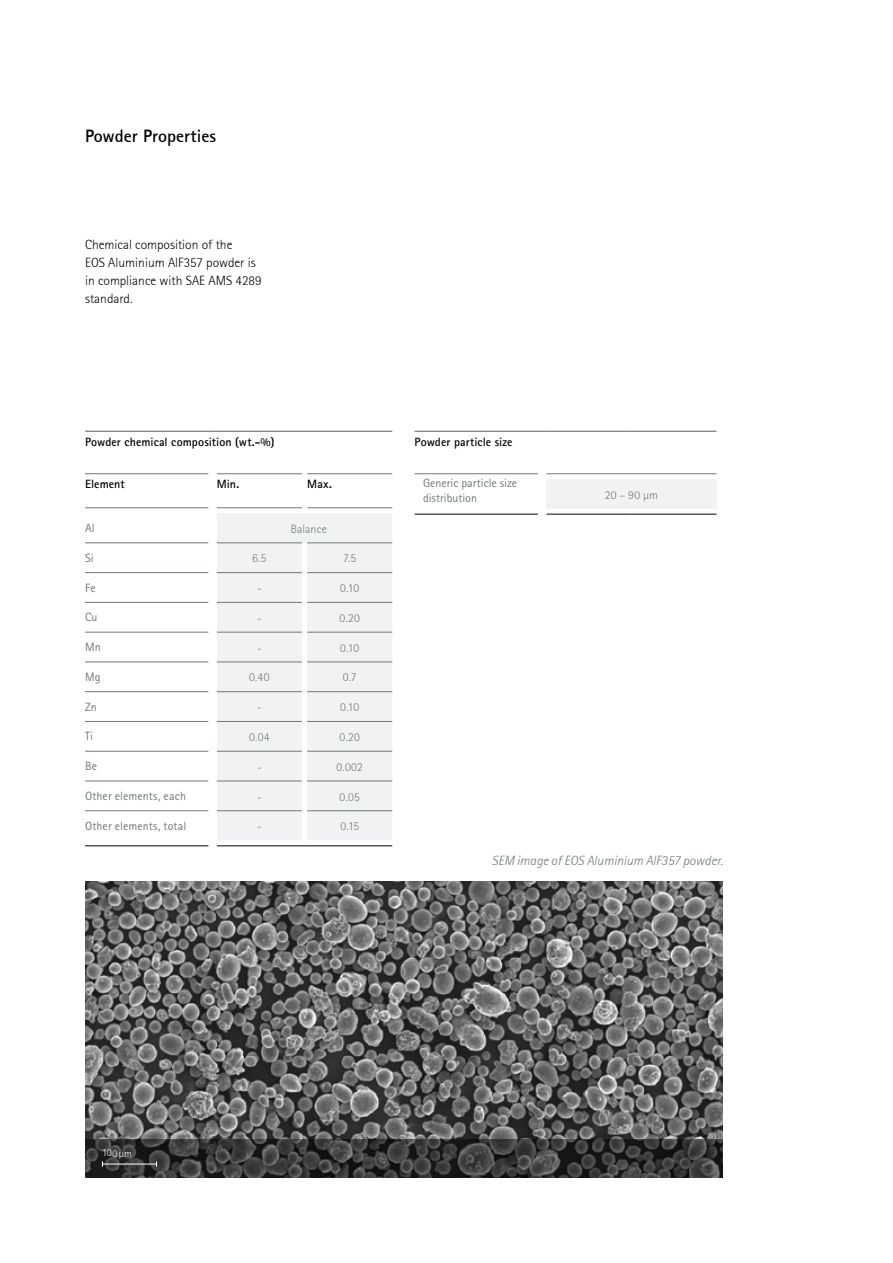
<style>
.page{position:relative;width:893px;height:1263px;background:#fff}
.page>*{position:absolute;margin:0;border:0;box-sizing:border-box;transform-origin:0 0}
.t1{font:700 18px "Rotis San Ser T";color:#000}
.t2{font:13.5px/18px "Rotis San Ser T Ligh";color:#000}
.t3{font:13.5px "Rotis San Ser T Ligh Ital";color:#717879}
.t4{font:12px/15px "Rotis Sans Serif Pro";letter-spacing:.005em;color:#717879}
.t5{font:12px "Rotis San Ser T Ligh";letter-spacing:.015em;color:#717879}
.t6{font:700 12px "Rotis Sans Serif Pro";letter-spacing:.005em;color:#000}
.t7{font:10.5px "Rotis San Ser T Ligh";letter-spacing:.025em;color:#fff}
</style>
<div class="page">
<img style="left:85px;top:882px;width:638px;height:258px">
<svg style="left:85px;top:1140px;width:638px;height:38px;background:#383839"></svg>
<svg style="left:85px;top:473px;width:307px;height:373px"></svg>
<div style="left:217px;top:513px;width:175px;height:327px;background:#f1f2f3"></div>
<hr style="left:85px;top:431px;width:123px;height:1px;background:#5d5d5f">
<hr style="left:217px;top:431px;width:85px;height:1px;background:#5d5d5f">
<hr style="left:307px;top:431px;width:85px;height:1px;background:#5d5d5f">
<hr style="left:85px;top:473px;width:123px;height:1px;background:#717879">
<hr style="left:217px;top:473px;width:85px;height:1px;background:#717879">
<hr style="left:307px;top:473px;width:85px;height:1px;background:#717879">
<hr style="left:85px;top:507px;width:123px;height:1px;background:#717879">
<hr style="left:217px;top:507px;width:85px;height:1px;background:#717879">
<hr style="left:307px;top:507px;width:85px;height:1px;background:#717879">
<hr style="left:85px;top:845px;width:123px;height:1px;background:#000">
<hr style="left:217px;top:845px;width:85px;height:1px;background:#000">
<hr style="left:307px;top:845px;width:85px;height:1px;background:#000">
<hr style="left:217px;top:543px;width:85px;height:1px;background:#717879">
<hr style="left:307px;top:543px;width:85px;height:1px;background:#717879">
<hr style="left:217px;top:572px;width:85px;height:1px;background:#717879">
<hr style="left:307px;top:572px;width:85px;height:1px;background:#717879">
<hr style="left:217px;top:602px;width:85px;height:1px;background:#717879">
<hr style="left:307px;top:602px;width:85px;height:1px;background:#717879">
<hr style="left:217px;top:632px;width:85px;height:1px;background:#717879">
<hr style="left:307px;top:632px;width:85px;height:1px;background:#717879">
<hr style="left:217px;top:662px;width:85px;height:1px;background:#717879">
<hr style="left:307px;top:662px;width:85px;height:1px;background:#717879">
<hr style="left:217px;top:691px;width:85px;height:1px;background:#717879">
<hr style="left:307px;top:691px;width:85px;height:1px;background:#717879">
<hr style="left:217px;top:721px;width:85px;height:1px;background:#717879">
<hr style="left:307px;top:721px;width:85px;height:1px;background:#717879">
<hr style="left:217px;top:751px;width:85px;height:1px;background:#717879">
<hr style="left:307px;top:751px;width:85px;height:1px;background:#717879">
<hr style="left:217px;top:781px;width:85px;height:1px;background:#717879">
<hr style="left:307px;top:781px;width:85px;height:1px;background:#717879">
<hr style="left:217px;top:810px;width:85px;height:1px;background:#717879">
<hr style="left:307px;top:810px;width:85px;height:1px;background:#717879">
<hr style="left:85px;top:543px;width:123px;height:1px;background:#717879">
<hr style="left:85px;top:572px;width:123px;height:1px;background:#717879">
<hr style="left:85px;top:602px;width:123px;height:1px;background:#717879">
<hr style="left:85px;top:632px;width:123px;height:1px;background:#717879">
<hr style="left:85px;top:662px;width:123px;height:1px;background:#717879">
<hr style="left:85px;top:691px;width:123px;height:1px;background:#717879">
<hr style="left:85px;top:721px;width:123px;height:1px;background:#717879">
<hr style="left:85px;top:751px;width:123px;height:1px;background:#717879">
<hr style="left:85px;top:781px;width:123px;height:1px;background:#717879">
<hr style="left:85px;top:810px;width:123px;height:1px;background:#717879">
<svg style="left:415px;top:431px;width:301px;height:83px"></svg>
<hr style="left:546px;top:431px;width:85px;height:1px;background:#5d5d5f">
<hr style="left:631px;top:431px;width:85px;height:1px;background:#5d5d5f">
<hr style="left:415px;top:473px;width:123px;height:1px;background:#717879">
<hr style="left:546px;top:473px;width:85px;height:1px;background:#717879">
<hr style="left:631px;top:473px;width:85px;height:1px;background:#717879">
<hr style="left:415px;top:514px;width:123px;height:1px;background:#000">
<hr style="left:546px;top:514px;width:85px;height:1px;background:#000">
<hr style="left:631px;top:514px;width:85px;height:1px;background:#000">
<hr style="left:102px;top:1164px;width:55px;height:1px;background:#fff">
<h1 class="t1" style="left:85px;top:124px;width:132px">Powder Properties</h1>
<p class="t2" style="left:85px;top:235px;width:178px">Chemical composition of the<br>EOS Aluminium AlF357 powder is in compliance with SAE AMS 4289 standard.</p>
<p class="t6" style="left:85px;top:434px;width:191px">Powder chemical composition (wt.-%)</p>
<p class="t6" style="left:85px;top:477px;width:41px">Element</p>
<p class="t6" style="left:217px;top:477px;width:24px">Min.</p>
<p class="t6" style="left:307px;top:477px;width:26px">Max.</p>
<p class="t4" style="left:85px;top:520px;width:11px">Al</p>
<p class="t5" style="left:291px;top:522px;width:38px">Balance</p>
<p class="t4" style="left:85px;top:550px;width:10px">Si</p>
<p class="t5" style="left:252px;top:551px;width:16px">6.5</p>
<p class="t5" style="left:343px;top:551px;width:15px">7.5</p>
<p class="t4" style="left:85px;top:580px;width:12px">Fe</p>
<p class="t5" style="left:257px;top:581px;width:6px">-</p>
<p class="t5" style="left:340px;top:581px;width:20px">0.10</p>
<p class="t4" style="left:85px;top:610px;width:14px">Cu</p>
<p class="t5" style="left:257px;top:611px;width:6px">-</p>
<p class="t5" style="left:340px;top:611px;width:22px">0.20</p>
<p class="t4" style="left:85px;top:640px;width:17px">Mn</p>
<p class="t5" style="left:257px;top:641px;width:6px">-</p>
<p class="t5" style="left:340px;top:641px;width:20px">0.10</p>
<p class="t4" style="left:85px;top:669px;width:17px">Mg</p>
<p class="t5" style="left:249px;top:670px;width:22px">0.40</p>
<p class="t5" style="left:343px;top:670px;width:16px">0.7</p>
<p class="t4" style="left:85px;top:699px;width:13px">Zn</p>
<p class="t5" style="left:257px;top:700px;width:6px">-</p>
<p class="t5" style="left:340px;top:700px;width:20px">0.10</p>
<p class="t4" style="left:85px;top:729px;width:10px">Ti</p>
<p class="t5" style="left:249px;top:730px;width:22px">0.04</p>
<p class="t5" style="left:340px;top:730px;width:22px">0.20</p>
<p class="t4" style="left:85px;top:759px;width:13px">Be</p>
<p class="t5" style="left:257px;top:760px;width:6px">-</p>
<p class="t5" style="left:336px;top:760px;width:28px">0.002</p>
<p class="t4" style="left:85px;top:788px;width:102px">Other elements, each</p>
<p class="t5" style="left:257px;top:789px;width:6px">-</p>
<p class="t5" style="left:340px;top:789px;width:22px">0.05</p>
<p class="t4" style="left:85px;top:818px;width:103px">Other elements, total</p>
<p class="t5" style="left:257px;top:819px;width:6px">-</p>
<p class="t5" style="left:340px;top:819px;width:20px">0.15</p>
<p class="t6" style="left:415px;top:434px;width:99px">Powder particle size</p>
<p class="t4" style="left:423px;top:476px;width:96px">Generic particle size distribution</p>
<p class="t5" style="left:605px;top:488px;width:55px">20 – 90 µm</p>
<p class="t3" style="left:492px;top:852px;width:233px">SEM image of EOS Aluminium AlF357 powder.</p>
<p class="t7" style="left:102px;top:1147px;width:31px">100µm</p>
</div>
